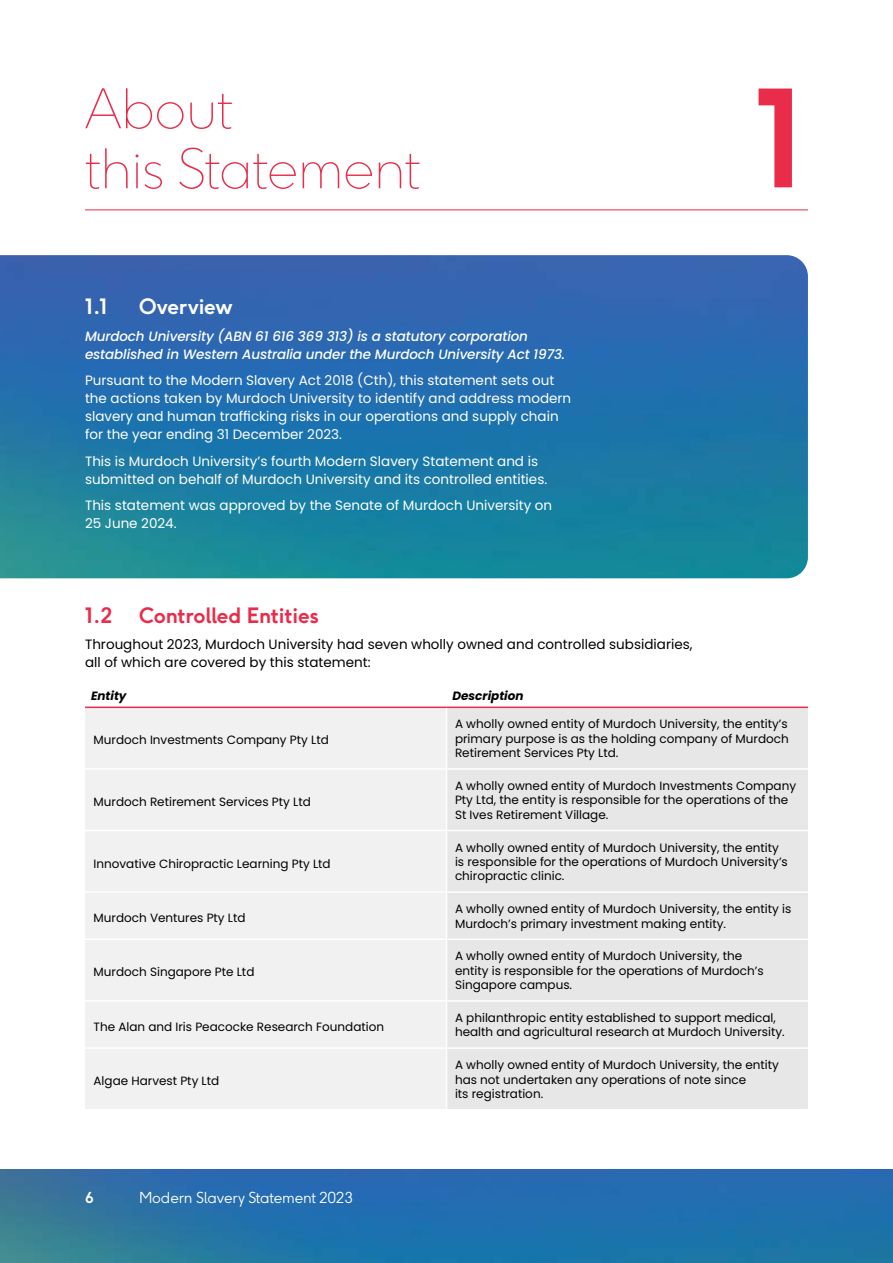
<style>
.page{position:relative;width:893px;height:1263px;background:#fff}
.page>*{position:absolute;margin:0;border:0;box-sizing:border-box;transform-origin:0 0}
.t1{font:700 133.5px "F37 Ginger";color:#e92c4a}
.t2{font:100 54px/60px "F37 Ginger";color:#e92c4a}
.t3{font:700 21px "F37 Ginger";letter-spacing:-.01em;color:#e92c4a}
.t4{font:700 21px "F37 Ginger";letter-spacing:-.01em;color:#fff}
.t5{font:300 15px "F37 Ginger";letter-spacing:-.01em;color:#fff}
.t6{font:700 15px "F37 Ginger";color:#fff}
.t7{font:13.5px/18px "Poppins";color:#fff}
.t8{font:italic 500 13.5px/18px "Poppins";letter-spacing:-.01em;color:#fff}
.t9{font:13.5px/18px "Poppins";color:#000}
.t10{font:12px/14.4px "Poppins";color:#000}
.t11{font:italic 700 12px "Poppins";color:#000}
</style>
<div class="page">
<img style="left:0;top:1169px;width:893px;height:94px">
<img style="left:0;top:255px;width:808px;height:323px">
<hr style="left:85px;top:209px;width:723px;height:1px;background:#e92c4a">
<div style="left:85px;top:708px;width:361px;height:401px;background:#f1f1f1"></div>
<div style="left:447px;top:708px;width:361px;height:401px;background:#e7e7e7"></div>
<hr style="left:85px;top:768px;width:361px;height:2px;background:#fff">
<hr style="left:446px;top:768px;width:362px;height:2px;background:#fff">
<hr style="left:85px;top:830px;width:361px;height:1px;background:#fff">
<hr style="left:446px;top:830px;width:362px;height:1px;background:#fff">
<hr style="left:85px;top:891px;width:361px;height:2px;background:#fff">
<hr style="left:446px;top:891px;width:362px;height:2px;background:#fff">
<hr style="left:85px;top:938px;width:361px;height:2px;background:#fff">
<hr style="left:446px;top:938px;width:362px;height:2px;background:#fff">
<hr style="left:85px;top:1000px;width:361px;height:2px;background:#fff">
<hr style="left:446px;top:1000px;width:362px;height:2px;background:#fff">
<hr style="left:85px;top:1047px;width:361px;height:2px;background:#fff">
<hr style="left:446px;top:1047px;width:362px;height:2px;background:#fff">
<hr style="left:85px;top:706px;width:361px;height:2px;background:#e92c4a">
<hr style="left:446px;top:706px;width:362px;height:2px;background:#e92c4a">
<h2 class="t2" style="left:85px;top:79px;width:337px">About<br>this Statement</h2>
<h3 class="t4" style="left:85px;top:293px;width:24px">1.1</h3>
<h3 class="t4" style="left:139px;top:293px;width:95px">Overview</h3>
<p class="t8" style="left:85px;top:327px;width:482px">Murdoch University (ABN 61 616 369 313) is a statutory corporation established in Western Australia under the Murdoch University Act 1973.</p>
<p class="t7" style="left:85px;top:372px;width:488px">Pursuant to the Modern Slavery Act 2018 (Cth), this statement sets out the actions taken by Murdoch University to identify and address modern slavery and human trafficking risks in our operations and supply chain for the year ending 31 December 2023.</p>
<p class="t7" style="left:85px;top:452px;width:464px">This is Murdoch University’s fourth Modern Slavery Statement and is submitted on behalf of Murdoch University and its controlled entities.</p>
<p class="t7" style="left:85px;top:497px;width:469px">This statement was approved by the Senate of Murdoch University on<br>25 June 2024.</p>
<h1 class="t1" style="left:754px;top:53px;width:55px">1</h1>
<h3 class="t3" style="left:85px;top:601px;width:29px">1.2</h3>
<h3 class="t3" style="left:139px;top:601px;width:181px">Controlled Entities</h3>
<p class="t9" style="left:85px;top:636px;width:609px">Throughout 2023, Murdoch University had seven wholly owned and controlled subsidiaries, all of which are covered by this statement:</p>
<p class="t11" style="left:91px;top:689px;width:37px">Entity</p>
<p class="t11" style="left:452px;top:689px;width:73px">Description</p>
<p class="t10" style="left:94px;top:733px;width:237px">Murdoch Investments Company Pty Ltd</p>
<p class="t10" style="left:455px;top:717px;width:335px;text-align:justify">A wholly owned entity of Murdoch University, the entity’s primary purpose is as the holding company of Murdoch Retirement Services Pty Ltd.</p>
<p class="t10" style="left:94px;top:795px;width:219px">Murdoch Retirement Services Pty Ltd</p>
<p class="t10" style="left:94px;top:856px;width:239px">Innovative Chiropractic Learning Pty Ltd</p>
<p class="t10" style="left:455px;top:779px;width:343px">A wholly owned entity of Murdoch Investments Company<br>Pty Ltd, the entity is responsible for the operations of the<br>St Ives Retirement Village.</p>
<p class="t10" style="left:455px;top:840px;width:334px">A wholly owned entity of Murdoch University, the entity is responsible for the operations of Murdoch University’s chiropractic clinic.</p>
<p class="t10" style="left:94px;top:911px;width:154px">Murdoch Ventures Pty Ltd</p>
<p class="t10" style="left:455px;top:902px;width:338px">A wholly owned entity of Murdoch University, the entity is<br>Murdoch’s primary investment making entity.</p>
<p class="t10" style="left:94px;top:965px;width:162px">Murdoch Singapore Pte Ltd</p>
<p class="t10" style="left:455px;top:949px;width:310px">A wholly owned entity of Murdoch University, the entity is responsible for the operations of Murdoch’s<br>Singapore campus.</p>
<p class="t10" style="left:94px;top:1019px;width:292px">The Alan and Iris Peacocke Research Foundation</p>
<p class="t10" style="left:455px;top:1011px;width:331px">A philanthropic entity established to support medical, health and agricultural research at Murdoch University.</p>
<p class="t10" style="left:94px;top:1074px;width:127px">Algae Harvest Pty Ltd</p>
<p class="t10" style="left:455px;top:1058px;width:325px">A wholly owned entity of Murdoch University, the entity has not undertaken any operations of note since<br>its registration.</p>
<p class="t6" style="left:85px;top:1187px;width:10px">6</p>
<p class="t5" style="left:139px;top:1188px;width:215px">Modern Slavery Statement 2023</p>
</div>
